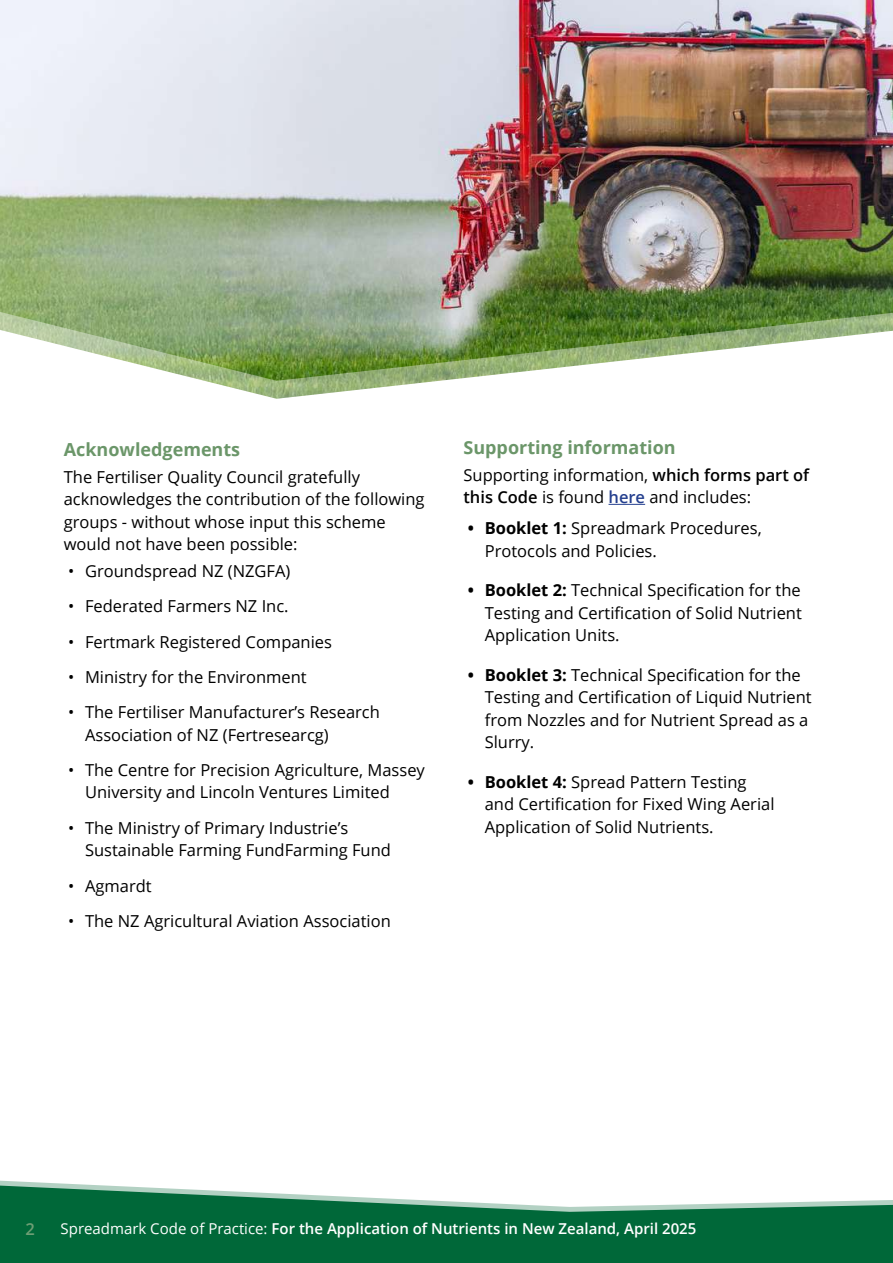
<style>
.page{position:relative;width:893px;height:1263px;background:#fff}
.page>*{position:absolute;margin:0;border:0;box-sizing:border-box;transform-origin:0 0}
.t1{font:700 18px "Open Sans";color:#6b9669}
.t2{font:16.5px/22.5px "Open Sans";color:#000}
.t3{font:600 16.5px "Open Sans";color:#6d9e74}
.t4{font:600 15px "Open Sans";color:#fff}
.s1{font-weight:600}
.s2{font-weight:600;color:#25408f}
.s3{font-weight:700}
.s4{font-weight:400}
</style>
<div class="page">
<img style="left:0;top:0;width:893px;height:309px">
<svg style="left:0;top:309px;width:893px;height:90px"></svg>
<hr style="left:608px;top:504px;width:37px;height:1px;background:#25408f">
<svg style="left:0;top:1185px;width:893px;height:78px;fill:#006839"></svg>
<p class="t1" style="left:64px;top:437px;width:178px">Acknowledgements</p>
<p class="t2" style="left:64px;top:465px;width:362px">The Fertiliser Quality Council gratefully acknowledges the contribution of the following groups - without whose input this scheme would not have been possible:</p>
<p class="t2" style="left:68px;top:559px;width:224px">• Groundspread NZ (NZGFA)</p>
<p class="t2" style="left:68px;top:595px;width:222px">• Federated Farmers NZ Inc.</p>
<p class="t2" style="left:68px;top:630px;width:266px">• Fertmark Registered Companies</p>
<p class="t2" style="left:68px;top:665px;width:240px">• Ministry for the Environment</p>
<p class="t2" style="left:85px;top:700px;width:296px;text-indent:-17px">• The Fertiliser Manufacturer’s Research<br>Association of NZ (Fertresearcg)</p>
<p class="t2" style="left:85px;top:758px;width:341px;text-indent:-17px">• The Centre for Precision Agriculture, Massey<br>University and Lincoln Ventures Limited</p>
<p class="t2" style="left:85px;top:816px;width:307px;text-indent:-17px">• The Ministry of Primary Industrie’s<br>Sustainable Farming FundFarming Fund</p>
<p class="t2" style="left:68px;top:874px;width:85px">• Agmardt</p>
<p class="t2" style="left:68px;top:909px;width:324px">• The NZ Agricultural Aviation Association</p>
<p class="t1" style="left:463px;top:435px;width:214px">Supporting information</p>
<p class="t2" style="left:463px;top:463px;width:347px">Supporting information, <span class="s1">which forms part of this Code</span> is found <span class="s2">here</span> and includes:</p>
<p class="t2" style="left:485px;top:516px;width:278px;text-indent:-17px"><span class="s3">• Booklet 1:</span> Spreadmark Procedures,<br>Protocols and Policies.</p>
<p class="t2" style="left:485px;top:578px;width:319px;text-align:justify;text-indent:-17px"><span class="s3">• Booklet 2:</span> Technical Specification for the Testing and Certification of Solid Nutrient Application Units.</p>
<p class="t2" style="left:485px;top:663px;width:328px;text-indent:-17px"><span class="s3">• Booklet 3:</span> Technical Specification for the Testing and Certification of Liquid Nutrient from Nozzles and for Nutrient Spread as a Slurry.</p>
<p class="t2" style="left:485px;top:770px;width:291px;text-indent:-17px"><span class="s3">• Booklet 4:</span> Spread Pattern Testing and Certification for Fixed Wing Aerial<br>Application of Solid Nutrients.</p>
<p class="t3" style="left:26px;top:1218px;width:11px">2</p>
<p class="t4" style="left:61px;top:1218px;width:637px"><span class="s4">Spreadmark Code of Practice:</span> For the Application of Nutrients in New Zealand, April 2025</p>
</div>
